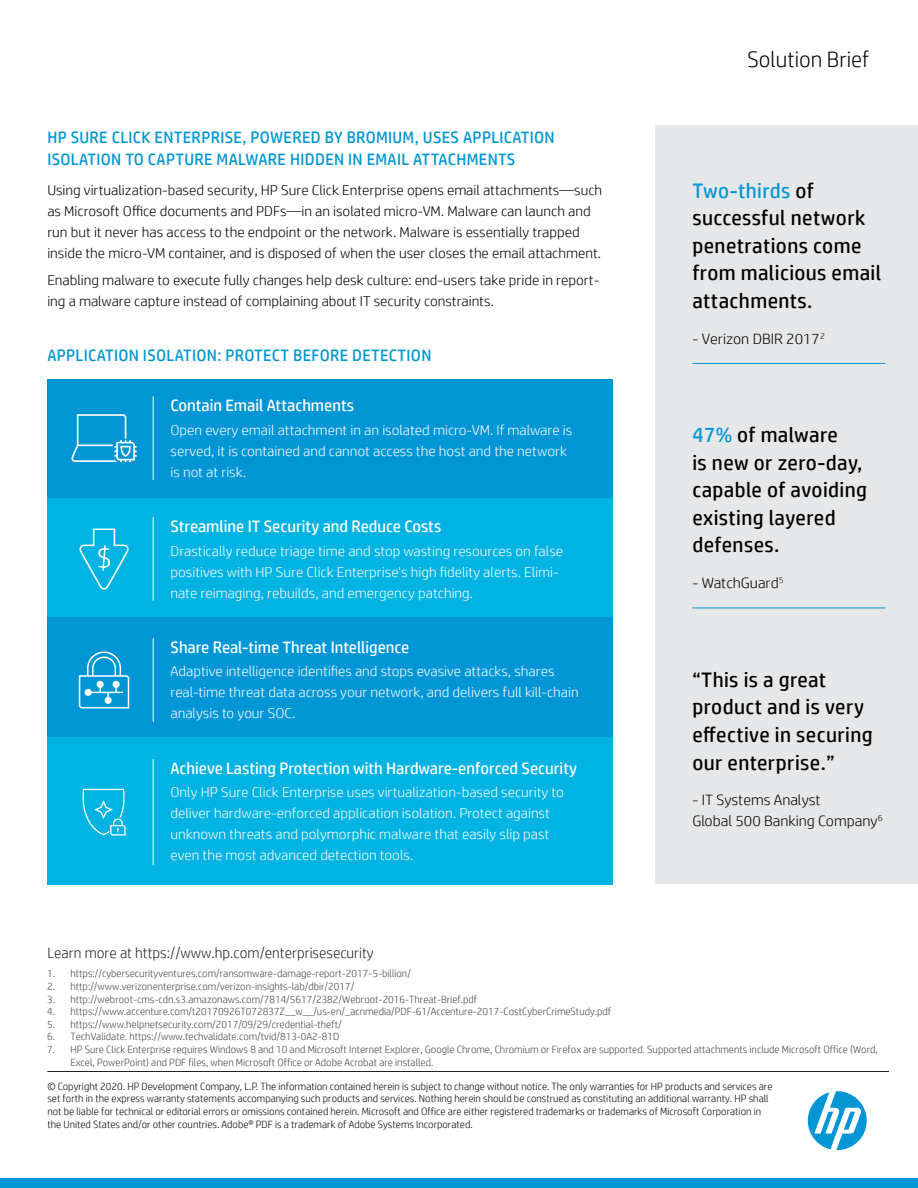
<style>
.page{position:relative;width:918px;height:1188px;background:#fff}
.page>*{position:absolute;margin:0;border:0;box-sizing:border-box;transform-origin:0 0}
.t1{font:300 22.5px "HP Simplified";color:#000}
.t2{font:21px/27.6px "HP Simplified";letter-spacing:.02em;color:#000}
.t3{font:16.5px/21.6px "HP Simplified";letter-spacing:.02em;color:#0096d2}
.t4{font:16.5px "HP Simplified";color:#fff}
.t5{font:300 15px/21px "HP Simplified";color:#000;scale:1.05 1}
.t6{font:300 15px "HP Simplified";color:#231f20}
.t7{font:300 14.25px/21px "HP Simplified";color:#fff;scale:1.05 1}
.t8{font:300 14.25px/21px "HP Simplified";color:#000;scale:1.05 1}
.t9{font:300 10.5px/12.6px "HP Simplified";color:#424242}
.t10{font:300 10.5px/12.6px "HP Simplified";color:#000}
.s1{color:#0096d6}
</style>
<div class="page">
<div style="left:655px;top:125px;width:263px;height:759px;background:#e6e7e8"></div>
<div style="left:0;top:1179px;width:918px;height:9px;background:#0096d6"></div>
<div style="left:47px;top:379px;width:566px;height:120px;background:#0096d6"></div>
<div style="left:47px;top:498px;width:566px;height:120px;background:#00b3e3"></div>
<div style="left:47px;top:618px;width:566px;height:119px;background:#0096d6"></div>
<div style="left:47px;top:737px;width:566px;height:147px;background:#00b3e3"></div>
<svg style="left:71px;top:414px;width:66px;height:48px"></svg>
<hr style="left:153px;top:396px;width:1px;height:84px;background:#fff">
<svg style="left:79px;top:651px;width:50px;height:57px"></svg>
<hr style="left:153px;top:638px;width:1px;height:84px;background:#fff">
<svg style="left:82px;top:789px;width:44px;height:47px"></svg>
<hr style="left:153px;top:759px;width:1px;height:106px;background:#fff">
<hr style="left:153px;top:517px;width:1px;height:84px;background:#fff">
<svg style="left:79px;top:529px;width:50px;height:61px"></svg>
<hr style="left:692px;top:363px;width:193px;height:1px;background:#0096d6">
<hr style="left:692px;top:608px;width:193px;height:1px;background:#0096d6">
<hr style="left:47px;top:1071px;width:842px;height:1px;background:#231f20">
<svg style="left:808px;top:1091px;width:59px;height:59px"></svg>
<h3 class="t3" style="left:47px;top:126px;width:509px">HP SURE CLICK ENTERPRISE, POWERED BY BROMIUM, USES APPLICATION<br>ISOLATION TO CAPTURE MALWARE HIDDEN IN EMAIL ATTACHMENTS</h3>
<p class="t8" style="left:47px;top:180px;width:530px">Using virtualization-based security, HP Sure Click Enterprise opens email attachments—such as Microsoft Office documents and PDFs—in an isolated micro-VM. Malware can launch and run but it never has access to the endpoint or the network. Malware is essentially trapped inside the micro-VM container, and is disposed of when the user closes the email attachment.</p>
<h3 class="t8" style="left:47px;top:270px;width:527px">Enabling malware to execute fully changes help desk culture: end-users take pride in report&shy;ing a malware capture instead of complaining about IT security constraints.</h3>
<h3 class="t3" style="left:47px;top:344px;width:386px">APPLICATION ISOLATION: PROTECT BEFORE DETECTION</h3>
<h3 class="t4" style="left:171px;top:396px;width:185px">Contain Email Attachments</h3>
<h3 class="t7" style="left:171px;top:419px;width:384px">Open every email attachment in an isolated micro-VM. If malware is served, it is contained and cannot access the host and the network is not at risk.</h3>
<h3 class="t4" style="left:171px;top:517px;width:272px">Streamline IT Security and Reduce Costs</h3>
<h3 class="t7" style="left:171px;top:540px;width:375px">Drastically reduce triage time and stop wasting resources on false positives with HP Sure Click Enterprise's high fidelity alerts. Elimi&shy;nate reimaging, rebuilds, and emergency patching.</h3>
<h3 class="t4" style="left:171px;top:638px;width:240px">Share Real-time Threat Intelligence</h3>
<h3 class="t7" style="left:171px;top:661px;width:390px">Adaptive intelligence identifies and stops evasive attacks, shares real-time threat data across your network, and delivers full kill-chain analysis to your SOC.</h3>
<h3 class="t4" style="left:171px;top:759px;width:408px">Achieve Lasting Protection with Hardware-enforced Security</h3>
<p class="t7" style="left:171px;top:782px;width:376px">Only HP Sure Click Enterprise uses virtualization-based security to deliver hardware-enforced application isolation. Protect against unknown threats and polymorphic malware that easily slip past even the most advanced detection tools.</p>
<h1 class="t1" style="left:747px;top:46px;width:123px">Solution Brief</h1>
<h2 class="t2" style="left:692px;top:176px;width:190px"><span class="s1">Two-thirds</span> of successful network penetrations come from malicious email attachments.</h2>
<h3 class="t5" style="left:692px;top:328px;width:128px">- Verizon DBIR 2017<sup>2</sup></h3>
<h2 class="t2" style="left:692px;top:421px;width:176px"><span class="s1">47%</span> of malware<br>is new or zero-day, capable of avoiding existing layered defenses.</h2>
<h3 class="t5" style="left:692px;top:573px;width:89px">- WatchGuard<sup>5</sup></h3>
<h2 class="t2" style="left:692px;top:665px;width:182px">“This is a great product and is very effective in securing our enterprise.”</h2>
<h3 class="t5" style="left:692px;top:789px;width:183px">- IT Systems Analyst<br>Global 500 Banking Company<sup>6</sup></h3>
<h3 class="t6" style="left:47px;top:944px;width:328px">Learn more at https://www.hp.com/enterprisesecurity</h3>
<p class="t9" style="left:47px;top:967px;width:365px">1. https://cybersecurityventures.com/ransomware-damage-report-2017-5-billion/</p>
<p class="t9" style="left:47px;top:980px;width:309px">2. http://www.verizonenterprise.com/verizon-insights-lab/dbir/2017/</p>
<p class="t9" style="left:47px;top:993px;width:432px">3. http://webroot-cms-cdn.s3.amazonaws.com/7814/5617/2382/Webroot-2016-Threat-Brief.pdf</p>
<p class="t9" style="left:47px;top:1005px;width:566px">4. https://www.accenture.com/t20170926T072837Z__w__/us-en/_acnmedia/PDF-61/Accenture-2017-CostCyberCrimeStudy.pdf</p>
<p class="t9" style="left:47px;top:1018px;width:296px">5. https://www.helpnetsecurity.com/2017/09/29/credential-theft/</p>
<p class="t9" style="left:47px;top:1030px;width:294px">6. TechValidate. https://www.techvalidate.com/tvid/813-0A2-81D</p>
<p class="t9" style="left:70px;top:1043px;width:809px;text-indent:-23px">7. HP Sure Click Enterprise requires Windows 8 and 10 and Microsoft Internet Explorer, Google Chrome, Chromium or Firefox are supported. Supported attachments include Microsoft Office (Word,<br>Excel, PowerPoint) and PDF files, when Microsoft Office or Adobe Acrobat are installed.</p>
<p class="t10" style="left:47px;top:1080px;width:727px">© Copyright 2020. HP Development Company, L.P. The information contained herein is subject to change without notice. The only warranties for HP products and services are set forth in the express warranty statements accompanying such products and services. Nothing herein should be construed as constituting an additional warranty. HP shall not be liable for technical or editorial errors or omissions contained herein. Microsoft and Office are either registered trademarks or trademarks of Microsoft Corporation in the United States and/or other countries. Adobe® PDF is a trademark of Adobe Systems Incorporated.</p>
</div>
